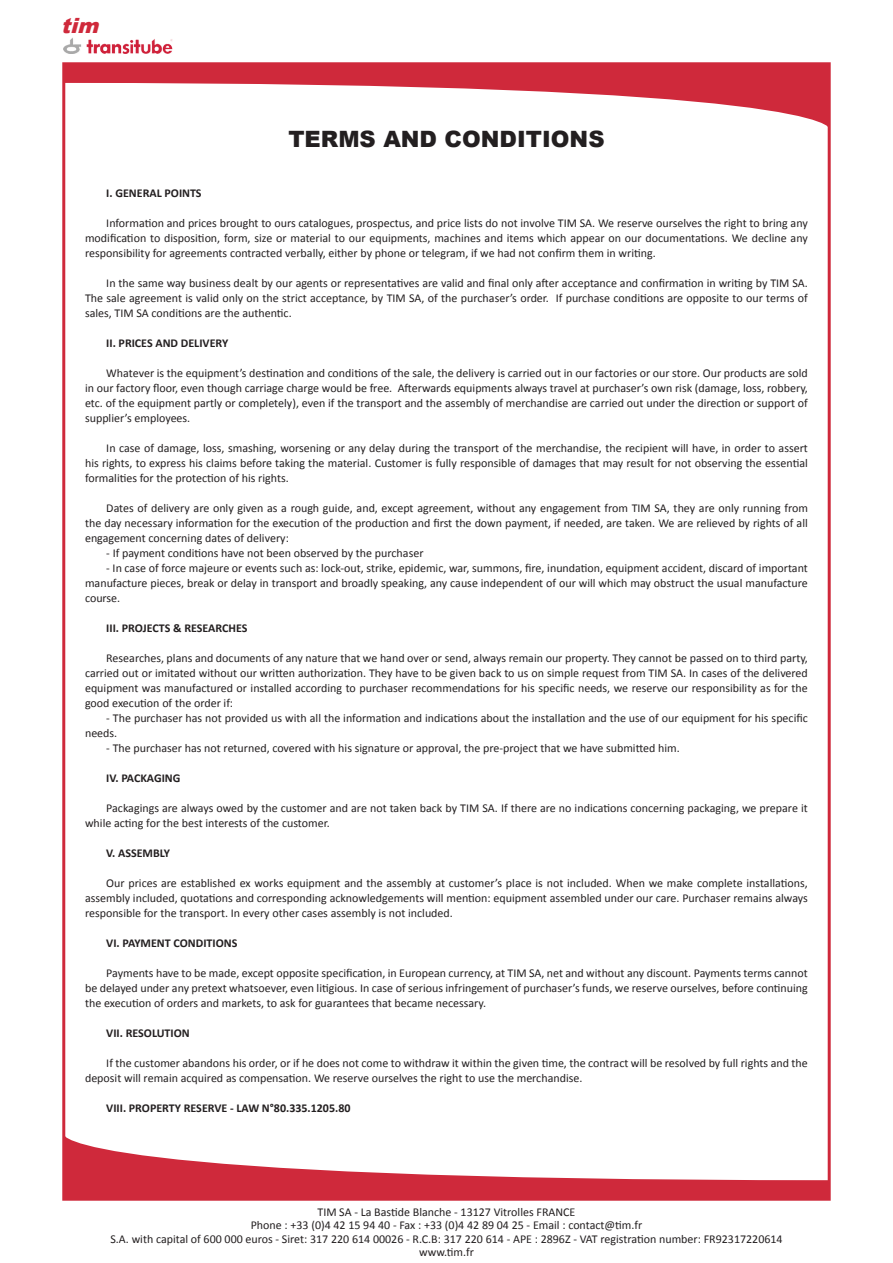
<style>
.page{position:relative;width:893px;height:1263px;background:#fff}
.page>*{position:absolute;margin:0;border:0;box-sizing:border-box;transform-origin:0 0}
.t1{font:900 22.5px "Arial";color:#231f20}
.t2{font:italic 900 21px "Arial";color:#cf293b}
.t3{font:12px/15px "Calibri";color:#231f20;text-align:justify}
.t4{font:700 12px "Calibri";color:#231f20}
</style>
<div class="page">
<svg style="left:64px;top:64px;width:765px;height:64px"></svg>
<svg style="left:64px;top:1135px;width:765px;height:64px"></svg>
<img style="left:63px;top:37px;width:110px;height:16px">
<p class="t2" style="left:61px;top:10px;width:47px">tim</p>
<p class="t1" style="left:288px;top:122px;width:318px">TERMS AND CONDITIONS</p>
<p class="t4" style="left:106px;top:186px;width:97px">I. GENERAL POINTS</p>
<p class="t3" style="left:85px;top:215px;width:724px;text-indent:21px">Information and prices brought to ours catalogues, prospectus, and price lists do not involve TIM SA. We reserve ourselves the right to bring any modification to disposition, form, size or material to our equipments, machines and items which appear on our documentations. We decline any responsibility for agreements contracted verbally, either by phone or telegram, if we had not confirm them in writing.</p>
<p class="t3" style="left:85px;top:275px;width:724px;text-indent:21px">In the same way business dealt by our agents or representatives are valid and final only after acceptance and confirmation in writing by TIM SA.<br>The sale agreement is valid only on the strict acceptance, by TIM SA, of the purchaser’s order. If purchase conditions are opposite to our terms of sales, TIM SA conditions are the authentic.</p>
<p class="t4" style="left:106px;top:336px;width:123px">II. PRICES AND DELIVERY</p>
<p class="t3" style="left:85px;top:365px;width:724px;text-indent:21px">Whatever is the equipment’s destination and conditions of the sale, the delivery is carried out in our factories or our store. Our products are sold in our factory floor, even though carriage charge would be free. Afterwards equipments always travel at purchaser’s own risk (damage, loss, robbery, etc. of the equipment partly or completely), even if the transport and the assembly of merchandise are carried out under the direction or support of supplier’s employees.</p>
<p class="t3" style="left:85px;top:440px;width:724px;text-indent:21px">In case of damage, loss, smashing, worsening or any delay during the transport of the merchandise, the recipient will have, in order to assert his rights, to express his claims before taking the material. Customer is fully responsible of damages that may result for not observing the essential formalities for the protection of his rights.</p>
<p class="t3" style="left:85px;top:500px;width:724px;text-indent:21px">Dates of delivery are only given as a rough guide, and, except agreement, without any engagement from TIM SA, they are only running from the day necessary information for the execution of the production and first the down payment, if needed, are taken. We are relieved by rights of all engagement concerning dates of delivery:</p>
<p class="t3" style="left:106px;top:545px;width:319px">- If payment conditions have not been observed by the purchaser</p>
<p class="t3" style="left:85px;top:560px;width:724px;text-indent:21px">- In case of force majeure or events such as: lock-out, strike, epidemic, war, summons, fire, inundation, equipment accident, discard of important manufacture pieces, break or delay in transport and broadly speaking, any cause independent of our will which may obstruct the usual manufacture course.</p>
<p class="t4" style="left:106px;top:621px;width:143px">III. PROJECTS &amp; RESEARCHES</p>
<p class="t3" style="left:85px;top:650px;width:724px;text-indent:21px">Researches, plans and documents of any nature that we hand over or send, always remain our property. They cannot be passed on to third party, carried out or imitated without our written authorization. They have to be given back to us on simple request from TIM SA. In cases of the delivered equipment was manufactured or installed according to purchaser recommendations for his specific needs, we reserve our responsibility as for the good execution of the order if:</p>
<p class="t3" style="left:85px;top:710px;width:724px;text-indent:21px">- The purchaser has not provided us with all the information and indications about the installation and the use of our equipment for his specific needs.</p>
<p class="t3" style="left:106px;top:740px;width:575px">- The purchaser has not returned, covered with his signature or approval, the pre-project that we have submitted him.</p>
<p class="t4" style="left:106px;top:771px;width:76px">IV. PACKAGING</p>
<p class="t3" style="left:85px;top:800px;width:724px;text-indent:21px">Packagings are always owed by the customer and are not taken back by TIM SA. If there are no indications concerning packaging, we prepare it while acting for the best interests of the customer.</p>
<p class="t4" style="left:106px;top:846px;width:65px">V. ASSEMBLY</p>
<p class="t3" style="left:85px;top:875px;width:724px;text-indent:21px">Our prices are established ex works equipment and the assembly at customer’s place is not included. When we make complete installations, assembly included, quotations and corresponding acknowledgements will mention: equipment assembled under our care. Purchaser remains always responsible for the transport. In every other cases assembly is not included.</p>
<p class="t4" style="left:106px;top:936px;width:133px">VI. PAYMENT CONDITIONS</p>
<p class="t3" style="left:85px;top:965px;width:724px;text-indent:21px">Payments have to be made, except opposite specification, in European currency, at TIM SA, net and without any discount. Payments terms cannot be delayed under any pretext whatsoever, even litigious. In case of serious infringement of purchaser’s funds, we reserve ourselves, before continuing the execution of orders and markets, to ask for guarantees that became necessary.</p>
<p class="t4" style="left:106px;top:1026px;width:85px">VII. RESOLUTION</p>
<p class="t3" style="left:85px;top:1055px;width:724px;text-indent:21px">If the customer abandons his order, or if he does not come to withdraw it within the given time, the contract will be resolved by full rights and the deposit will remain acquired as compensation. We reserve ourselves the right to use the merchandise.</p>
<p class="t4" style="left:106px;top:1101px;width:246px">VIII. PROPERTY RESERVE - LAW N°80.335.1205.80</p>
<p class="t3" style="left:317px;top:1203px;width:259px">TIM SA - La Bastide Blanche - 13127 Vitrolles FRANCE</p>
<p class="t3" style="left:251px;top:1217px;width:393px">Phone : +33 (0)4 42 15 94 40 - Fax : +33 (0)4 42 89 04 25 - Email : contact@tim.fr</p>
<p class="t3" style="left:110px;top:1230px;width:674px">S.A. with capital of 600 000 euros - Siret: 317 220 614 00026 - R.C.B: 317 220 614 - APE : 2896Z - VAT registration number: FR92317220614</p>
<p class="t3" style="left:419px;top:1244px;width:56px">www.tim.fr</p>
</div>
